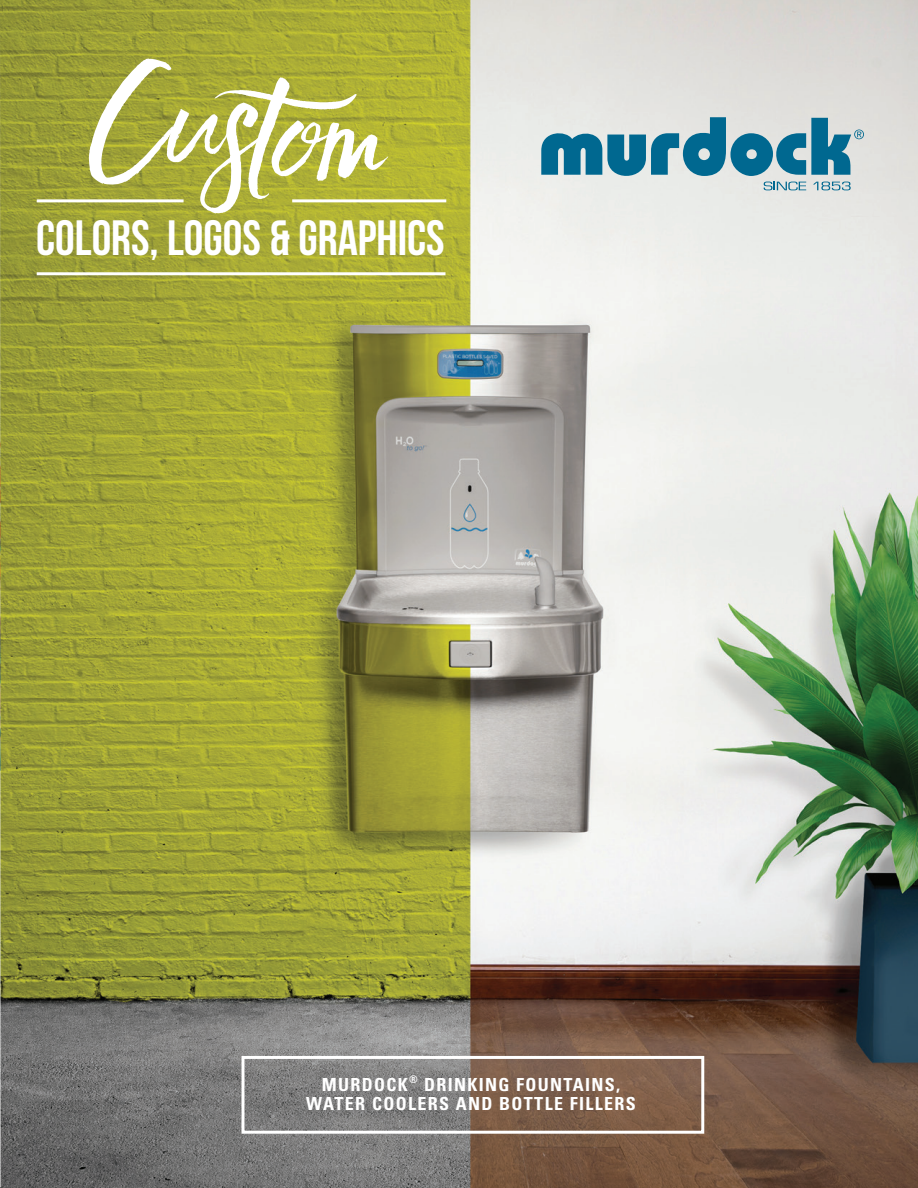
<style>
.page{position:relative;width:918px;height:1188px;background:#fff}
.page>*{position:absolute;margin:0;border:0;box-sizing:border-box;transform-origin:0 0}
.t1{font:124.05px "Faith And Glory One";color:#fff}
.t2{font:49.5px "Bebas Neue";color:#fff}
.t3{font:700 condensed 18px/19.5px "Univers";letter-spacing:.075em;color:#fff;text-align:center}
</style>
<div class="page">
<img style="left:0;top:0;width:918px;height:1188px">
<svg style="left:541px;top:117px;width:323px;height:73px"></svg>
<hr style="left:37px;top:199px;width:147px;height:3px;background:#fff">
<hr style="left:37px;top:272px;width:408px;height:3px;background:#fff">
<hr style="left:292px;top:199px;width:154px;height:3px;background:#fff">
<div style="left:242px;top:1056px;width:462px;height:78px;border:3px solid #fff"></div>
<h1 class="t1" style="left:101px;top:27px;width:300px;rotate:7deg">Custom</h1>
<h2 class="t2" style="left:36px;top:211px;width:410px">COLORS, LOGOS &amp; GRAPHICS</h2>
<p class="t3" style="left:306px;top:1074px;width:331px">MURDOCK<sup>®</sup> DRINKING FOUNTAINS,<br>WATER COOLERS AND BOTTLE FILLERS</p>
</div>
